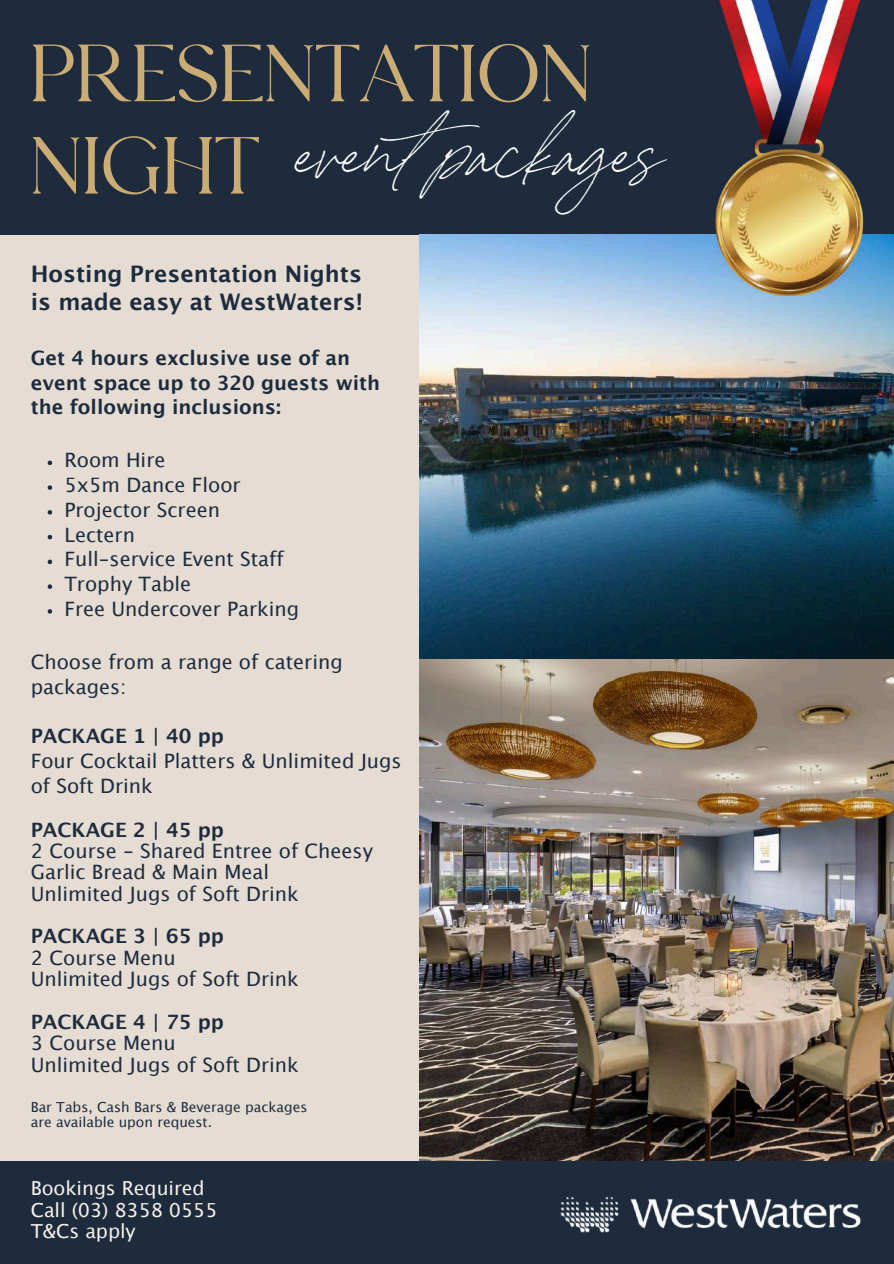
<style>
.page{position:relative;width:894px;height:1264px;background:#fff}
.page>*{position:absolute;margin:0;border:0;box-sizing:border-box;transform-origin:0 0}
.t1{font:89.7px/92.2px "Bernadine Aleyshia";letter-spacing:.015em;color:#cbac74}
.t2{font:40.65px "Carneys Gallery Script";color:#fff}
.t3{font:700 22.8px/28.2px "Lucida Grande";color:#1d2b3d}
.t4{font:19.8px/24.8px "Lucida Grande";color:#1d2b3d}
.t5{font:700 19.8px/24.8px "Lucida Grande";color:#1d2b3d}
.t6{font:19.35px/21.3px "Lucida Grande";letter-spacing:-.005em;color:#f7f2ec}
.t7{font:13.8px/14.7px "Lucida Grande";color:#1d2b3d}
</style>
<div class="page">
<div style="left:0;top:0;width:893px;height:1263px;background:#e5dcd3"></div>
<div style="left:0;top:1161px;width:893px;height:102px;background:#1d2b3d"></div>
<div style="left:0;top:0;width:893px;height:234px;background:#1d2b3d"></div>
<img style="left:419px;top:234px;width:474px;height:926px">
<img style="left:547px;top:1146px;width:325px;height:87px">
<svg style="left:48px;top:460px;width:4px;height:5px"></svg>
<svg style="left:48px;top:485px;width:4px;height:5px"></svg>
<svg style="left:48px;top:510px;width:4px;height:4px"></svg>
<svg style="left:48px;top:535px;width:4px;height:4px"></svg>
<svg style="left:48px;top:559px;width:4px;height:5px"></svg>
<svg style="left:48px;top:584px;width:4px;height:5px"></svg>
<svg style="left:48px;top:609px;width:4px;height:4px"></svg>
<img style="left:710px;top:0;width:158px;height:296px">
<h1 class="t1" style="left:31px;top:25px;width:562px">PRESENTATION<br>NIGHT</h1>
<h2 class="t2" style="left:298px;top:132px;width:369px">eventpackages</h2>
<p class="t3" style="left:31px;top:261px;width:333px">Hosting Presentation Nights is made easy at WestWaters!</p>
<p class="t5" style="left:31px;top:347px;width:351px">Get 4 hours exclusive use of an event space up to 320 guests with the following inclusions:</p>
<p class="t4" style="left:64px;top:449px;width:236px">Room Hire<br>5x5m Dance Floor<br>Projector Screen<br>Lectern<br>Full-service Event Staff<br>Trophy Table<br>Free Undercover Parking</p>
<p class="t4" style="left:31px;top:650px;width:313px">Choose from a range of catering packages:</p>
<p class="t5" style="left:31px;top:725px;width:195px">PACKAGE 1 | 40 pp</p>
<p class="t4" style="left:31px;top:749px;width:372px">Four Cocktail Platters &amp; Unlimited Jugs of Soft Drink</p>
<p class="t5" style="left:31px;top:818px;width:195px">PACKAGE 2 | 45 pp</p>
<p class="t4" style="left:31px;top:841px;width:344px;line-height:21.3px">2 Course - Shared Entree of Cheesy<br>Garlic Bread &amp; Main Meal<br>Unlimited Jugs of Soft Drink</p>
<p class="t5" style="left:31px;top:925px;width:195px">PACKAGE 3 | 65 pp</p>
<p class="t4" style="left:31px;top:948px;width:269px;line-height:21.3px">2 Course Menu<br>Unlimited Jugs of Soft Drink</p>
<p class="t5" style="left:31px;top:1010px;width:195px">PACKAGE 4 | 75 pp</p>
<p class="t4" style="left:31px;top:1033px;width:269px;line-height:21.3px">3 Course Menu<br>Unlimited Jugs of Soft Drink</p>
<p class="t7" style="left:31px;top:1100px;width:278px">Bar Tabs, Cash Bars &amp; Beverage packages are available upon request.</p>
<p class="t6" style="left:31px;top:1178px;width:188px">Bookings Required<br>Call (03) 8358 0555<br>T&amp;Cs apply</p>
</div>
